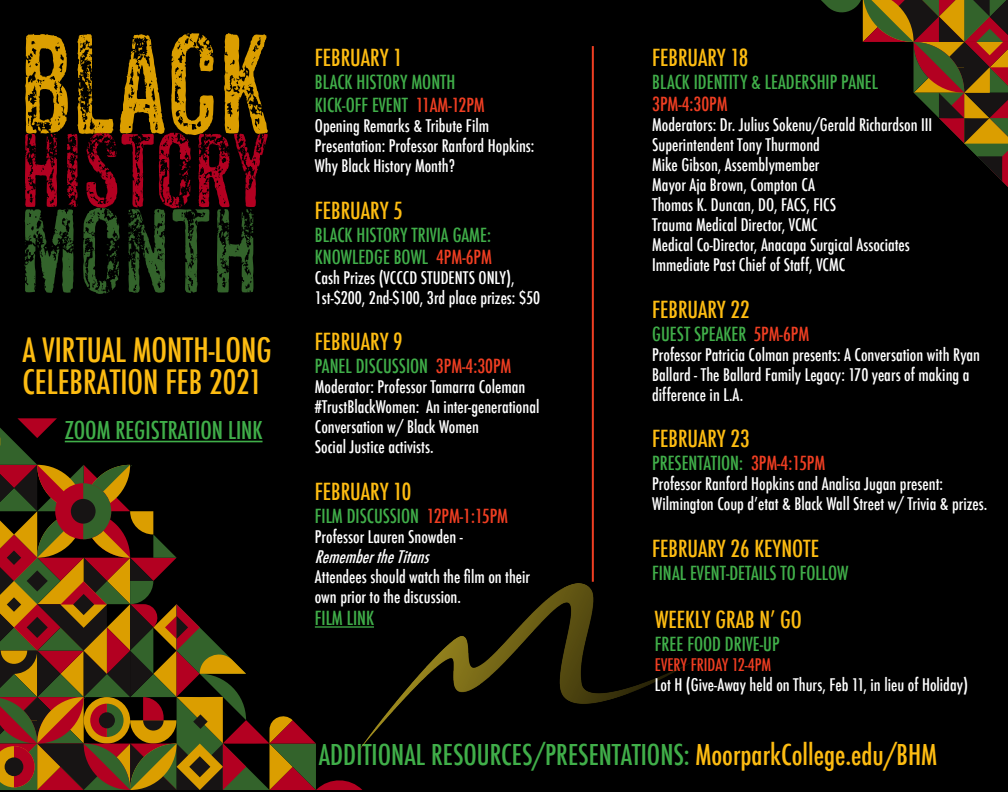
<style>
.page{position:relative;width:1008px;height:792px;background:#000}
.page>*{position:absolute;margin:0;border:0;box-sizing:border-box;transform-origin:0 0}
.t1{font:500 condensed 32.8px/31.8px "Futura";color:#fdbc12}
.t2{font:500 condensed 28px "Futura";color:#40ae49}
.t3{font:500 condensed 24px "Futura";color:#40ae49}
.t4{font:500 condensed 23px "Futura";color:#fdbc12}
.t5{font:500 condensed 19px/23px "Futura";color:#40ae49}
.t6{font:500 condensed 19px "Futura";color:#ef3e22}
.t7{font:500 condensed 17px/20px "Futura";color:#fff}
.t8{font:italic 500 condensed 17px "Futura";color:#fff}
.t9{font:500 condensed 17px "Futura";color:#ef3e22}
.s1{color:#ef3e22}
.s2{color:#fdbc12}
</style>
<div class="page">
<svg style="left:0;top:418px;width:362px;height:372px"></svg>
<svg style="left:821px;top:0;width:187px;height:187px"></svg>
<svg style="left:25px;top:33px;width:243px;height:261px"></svg>
<hr style="left:315px;top:626px;width:59px;height:2px;background:#40ae49">
<img style="left:360px;top:584px;width:333px;height:165px">
<hr style="left:592px;top:46px;width:2px;height:536px;background:#ef3e22">
<hr style="left:65px;top:441px;width:198px;height:1px;background:#40ae49">
<h1 class="t1" style="left:22px;top:334px;width:251px">A VIRTUAL MONTH-LONG<br>CELEBRATION FEB 2021</h1>
<h3 class="t3" style="left:65px;top:415px;width:199px">ZOOM REGISTRATION LINK</h3>
<h3 class="t4" style="left:315px;top:43px;width:89px">FEBRUARY 1</h3>
<p class="t5" style="left:315px;top:71px;width:171px">BLACK HISTORY MONTH<br>KICK-OFF EVENT <span class="s1">11AM-12PM</span></p>
<p class="t7" style="left:315px;top:116px;width:221px">Opening Remarks &amp; Tribute Film<br>Presentation: Professor Ranford Hopkins:<br>Why Black History Month?</p>
<h3 class="t4" style="left:315px;top:196px;width:89px">FEBRUARY 5</h3>
<p class="t5" style="left:315px;top:224px;width:179px;line-height:22px">BLACK HISTORY TRIVIA GAME:<br>KNOWLEDGE BOWL <span class="s1">4PM-6PM</span></p>
<p class="t7" style="left:315px;top:268px;width:227px">Cash Prizes (VCCCD STUDENTS ONLY),<br>1st-$200, 2nd-$100, 3rd place prizes: $50</p>
<h3 class="t4" style="left:315px;top:327px;width:89px">FEBRUARY 9</h3>
<p class="t5" style="left:315px;top:355px;width:198px">PANEL DISCUSSION <span class="s1">3PM-4:30PM</span></p>
<p class="t7" style="left:315px;top:377px;width:226px">Moderator: Professor Tamarra Coleman #TrustBlackWomen: An inter-generational Conversation w/ Black Women<br>Social Justice activists.</p>
<h3 class="t4" style="left:315px;top:477px;width:98px">FEBRUARY 10</h3>
<p class="t5" style="left:315px;top:505px;width:195px">FILM DISCUSSION <span class="s1">12PM-1:15PM</span></p>
<p class="t7" style="left:315px;top:527px;width:150px">Professor Lauren Snowden -</p>
<p class="t8" style="left:315px;top:546px;width:121px">RemembertheTitans</p>
<p class="t7" style="left:315px;top:567px;width:217px">Attendees should watch the film on their own prior to the discussion.</p>
<p class="t5" style="left:315px;top:607px;width:61px">FILM LINK</p>
<h3 class="t4" style="left:652px;top:43px;width:98px">FEBRUARY 18</h3>
<p class="t5" style="left:652px;top:71px;width:227px">BLACK IDENTITY &amp; LEADERSHIP PANEL</p>
<p class="t6" style="left:652px;top:92px;width:77px">3PM-4:30PM</p>
<p class="t7" style="left:652px;top:115px;width:282px">Moderators: Dr. Julius Sokenu/Gerald Richardson III Superintendent Tony Thurmond<br>Mike Gibson, Assemblymember<br>Mayor Aja Brown, Compton CA<br>Thomas K. Duncan, DO, FACS, FICS<br>Trauma Medical Director, VCMC<br>Medical Co-Director, Anacapa Surgical Associates Immediate Past Chief of Staff, VCMC</p>
<h3 class="t4" style="left:652px;top:295px;width:99px">FEBRUARY 22</h3>
<p class="t5" style="left:652px;top:322px;width:159px">GUEST SPEAKER <span class="s1">5PM-6PM</span></p>
<p class="t7" style="left:652px;top:345px;width:329px">Professor Patricia Colman presents: A Conversation with Ryan<br>Ballard - The Ballard Family Legacy: 170 years of making a difference in L.A.</p>
<h3 class="t4" style="left:652px;top:424px;width:99px">FEBRUARY 23</h3>
<p class="t5" style="left:652px;top:452px;width:175px">PRESENTATION: <span class="s1">3PM-4:15PM</span></p>
<p class="t7" style="left:652px;top:474px;width:337px">Professor Ranford Hopkins and Analisa Jugan present:<br>Wilmington Coup d’etat &amp; Black Wall Street w/ Trivia &amp; prizes.</p>
<h3 class="t4" style="left:652px;top:534px;width:168px">FEBRUARY 26 KEYNOTE</h3>
<p class="t5" style="left:652px;top:562px;width:198px">FINAL EVENT-DETAILS TO FOLLOW</p>
<h3 class="t4" style="left:655px;top:605px;width:148px">WEEKLY GRAB N’ GO</h3>
<p class="t5" style="left:655px;top:633px;width:126px">FREE FOOD DRIVE-UP</p>
<p class="t9" style="left:655px;top:654px;width:118px">EVERY FRIDAY 12-4PM</p>
<p class="t7" style="left:655px;top:675px;width:315px">Lot H (Give-Away held on Thurs, Feb 11, in lieu of Holiday)</p>
<h2 class="t2" style="left:319px;top:737px;width:620px">ADDITIONAL RESOURCES/PRESENTATIONS: <span class="s2">MoorparkCollege.edu/BHM</span></h2>
</div>
